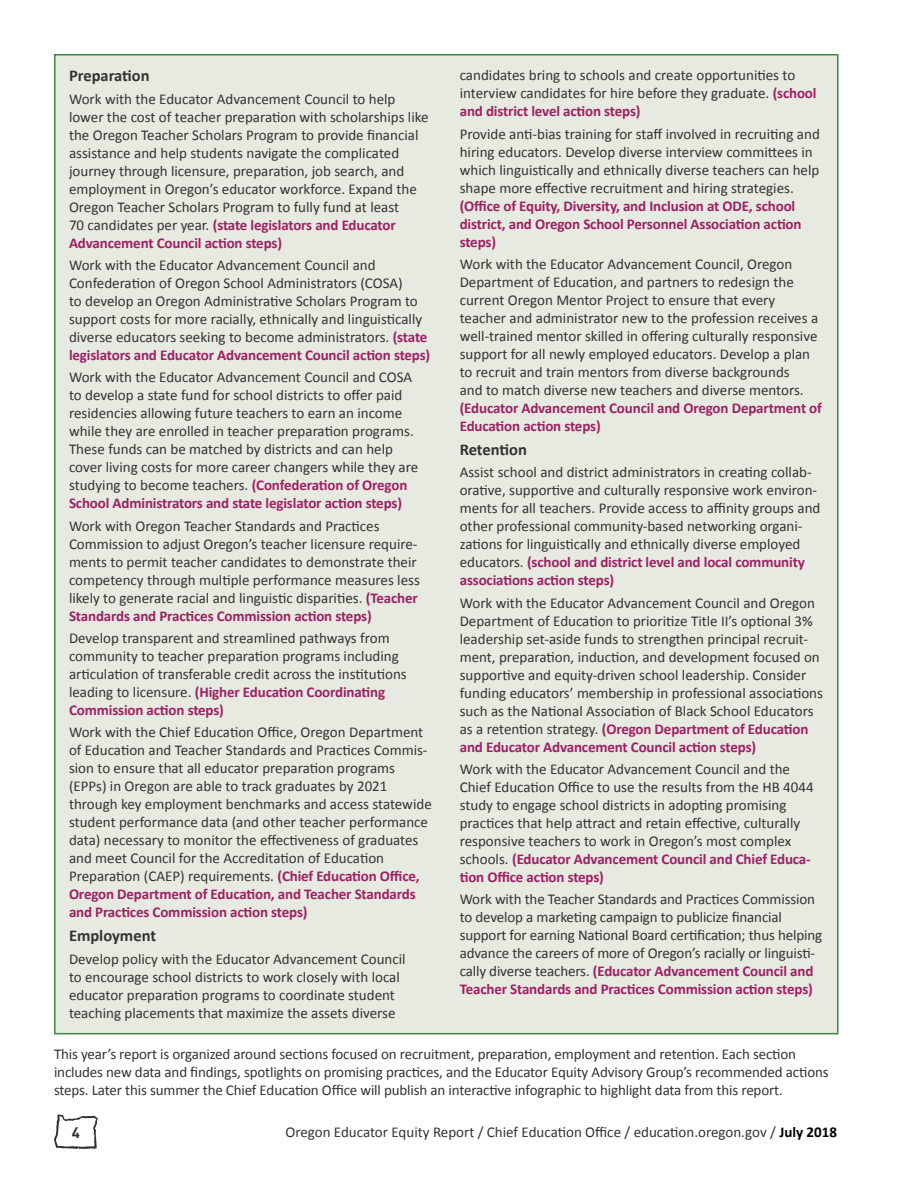
<style>
.page{position:relative;width:918px;height:1188px;background:#fff}
.page>*{position:absolute;margin:0;border:0;box-sizing:border-box;transform-origin:0 0}
.t1{font:700 16.5px "Calibri";color:#333}
.t2{font:15px/18px "Calibri";color:#333}
.t3{font:700 15px/18px "Calibri";letter-spacing:-.01em;color:#9e2065}
.t4{font:700 15px "DIN";color:#333}
.s1{font-weight:700;color:#9e2065}
.s2{font-weight:700;color:#000}
</style>
<div class="page">
<svg style="left:54px;top:1114px;width:44px;height:35px"></svg>
<div style="left:55px;top:55px;width:783px;height:979px;background:#e6eae0"></div>
<p class="t1" style="left:69px;top:66px;width:82px">Preparation</p>
<p class="t2" style="left:69px;top:89px;width:361px">Work with the Educator Advancement Council to help lower the cost of teacher preparation with scholarships like the Oregon Teacher Scholars Program to provide financial assistance and help students navigate the complicated journey through licensure, preparation, job search, and employment in Oregon’s educator workforce. Expand the Oregon Teacher Scholars Program to fully fund at least<br>70 candidates per year. <span class="s1">(state legislators and Educator Advancement Council action steps)</span></p>
<p class="t2" style="left:69px;top:255px;width:363px">Work with the Educator Advancement Council and Confederation of Oregon School Administrators (COSA)<br>to develop an Oregon Administrative Scholars Program to support costs for more racially, ethnically and linguistically diverse educators seeking to become administrators. <span class="s1">(state legislators and Educator Advancement Council action steps)</span></p>
<p class="t2" style="left:69px;top:368px;width:351px">Work with the Educator Advancement Council and COSA to develop a state fund for school districts to offer paid residencies allowing future teachers to earn an income while they are enrolled in teacher preparation programs.<br>These funds can be matched by districts and can help cover living costs for more career changers while they are studying to become teachers. <span class="s1">(Confederation of Oregon School Administrators and state legislator action steps)</span></p>
<p class="t2" style="left:69px;top:516px;width:352px">Work with Oregon Teacher Standards and Practices Commission to adjust Oregon’s teacher licensure require&shy;ments to permit teacher candidates to demonstrate their competency through multiple performance measures less likely to generate racial and linguistic disparities. <span class="s1">(Teacher Standards and Practices Commission action steps)</span></p>
<p class="t2" style="left:69px;top:628px;width:339px">Develop transparent and streamlined pathways from community to teacher preparation programs including articulation of transferable credit across the institutions leading to licensure. <span class="s1">(Higher Education Coordinating Commission action steps)</span></p>
<p class="t2" style="left:69px;top:723px;width:364px">Work with the Chief Education Office, Oregon Department of Education and Teacher Standards and Practices Commis&shy;sion to ensure that all educator preparation programs (EPPs) in Oregon are able to track graduates by 2021 through key employment benchmarks and access statewide student performance data (and other teacher performance data) necessary to monitor the effectiveness of graduates and meet Council for the Accreditation of Education Preparation (CAEP) requirements. <span class="s1">(Chief Education Office, Oregon Department of Education, and Teacher Standards and Practices Commission action steps)</span></p>
<p class="t1" style="left:69px;top:926px;width:89px">Employment</p>
<p class="t2" style="left:69px;top:949px;width:338px">Develop policy with the Educator Advancement Council to encourage school districts to work closely with local educator preparation programs to coordinate student teaching placements that maximize the assets diverse</p>
<p class="t2" style="left:460px;top:66px;width:358px">candidates bring to schools and create opportunities to interview candidates for hire before they graduate. <span class="s1">(school and district level action steps)</span></p>
<p class="t2" style="left:460px;top:124px;width:362px">Provide anti-bias training for staff involved in recruiting and hiring educators. Develop diverse interview committees in which linguistically and ethnically diverse teachers can help shape more effective recruitment and hiring strategies.</p>
<p class="t3" style="left:460px;top:196px;width:343px">(Office of Equity, Diversity, and Inclusion at ODE, school district, and Oregon School Personnel Association action steps)</p>
<p class="t2" style="left:460px;top:254px;width:360px">Work with the Educator Advancement Council, Oregon Department of Education, and partners to redesign the current Oregon Mentor Project to ensure that every teacher and administrator new to the profession receives a well-trained mentor skilled in offering culturally responsive support for all newly employed educators. Develop a plan to recruit and train mentors from diverse backgrounds<br>and to match diverse new teachers and diverse mentors.</p>
<p class="t3" style="left:460px;top:398px;width:364px">(Educator Advancement Council and Oregon Department of<br>Education action steps)</p>
<p class="t1" style="left:460px;top:439px;width:69px">Retention</p>
<p class="t2" style="left:460px;top:463px;width:362px">Assist school and district administrators in creating collab&shy;orative, supportive and culturally responsive work environ&shy;ments for all teachers. Provide access to affinity groups and other professional community-based networking organi&shy;zations for linguistically and ethnically diverse employed educators. <span class="s1">(school and district level and local community associations action steps)</span></p>
<p class="t2" style="left:460px;top:593px;width:365px">Work with the Educator Advancement Council and Oregon Department of Education to prioritize Title II’s optional 3% leadership set-aside funds to strengthen principal recruit&shy;ment, preparation, induction, and development focused on supportive and equity-driven school leadership. Consider funding educators’ membership in professional associations such as the National Association of Black School Educators as a retention strategy. <span class="s1">(Oregon Department of Education and Educator Advancement Council action steps)</span></p>
<p class="t2" style="left:460px;top:759px;width:355px">Work with the Educator Advancement Council and the Chief Education Office to use the results from the HB 4044 study to engage school districts in adopting promising practices that help attract and retain effective, culturally responsive teachers to work in Oregon’s most complex schools. <span class="s1">(Educator Advancement Council and Chief Educa&shy;tion Office action steps)</span></p>
<p class="t2" style="left:460px;top:890px;width:364px">Work with the Teacher Standards and Practices Commission to develop a marketing campaign to publicize financial support for earning National Board certification; thus helping advance the careers of more of Oregon’s racially or linguisti&shy;cally diverse teachers. <span class="s1">(Educator Advancement Council and Teacher Standards and Practices Commission action steps)</span></p>
<p class="t2" style="left:54px;top:1045px;width:776px">This year’s report is organized around sections focused on recruitment, preparation, employment and retention. Each section includes new data and findings, spotlights on promising practices, and the Educator Equity Advisory Group’s recommended actions steps. Later this summer the Chief Education Office will publish an interactive infographic to highlight data from this report.</p>
<p class="t4" style="left:72px;top:1123px;width:10px">4</p>
<p class="t2" style="left:285px;top:1122px;width:553px">Oregon Educator Equity Report / Chief Education Office / education.oregon.gov / <span class="s2">July 2018</span></p>
</div>
